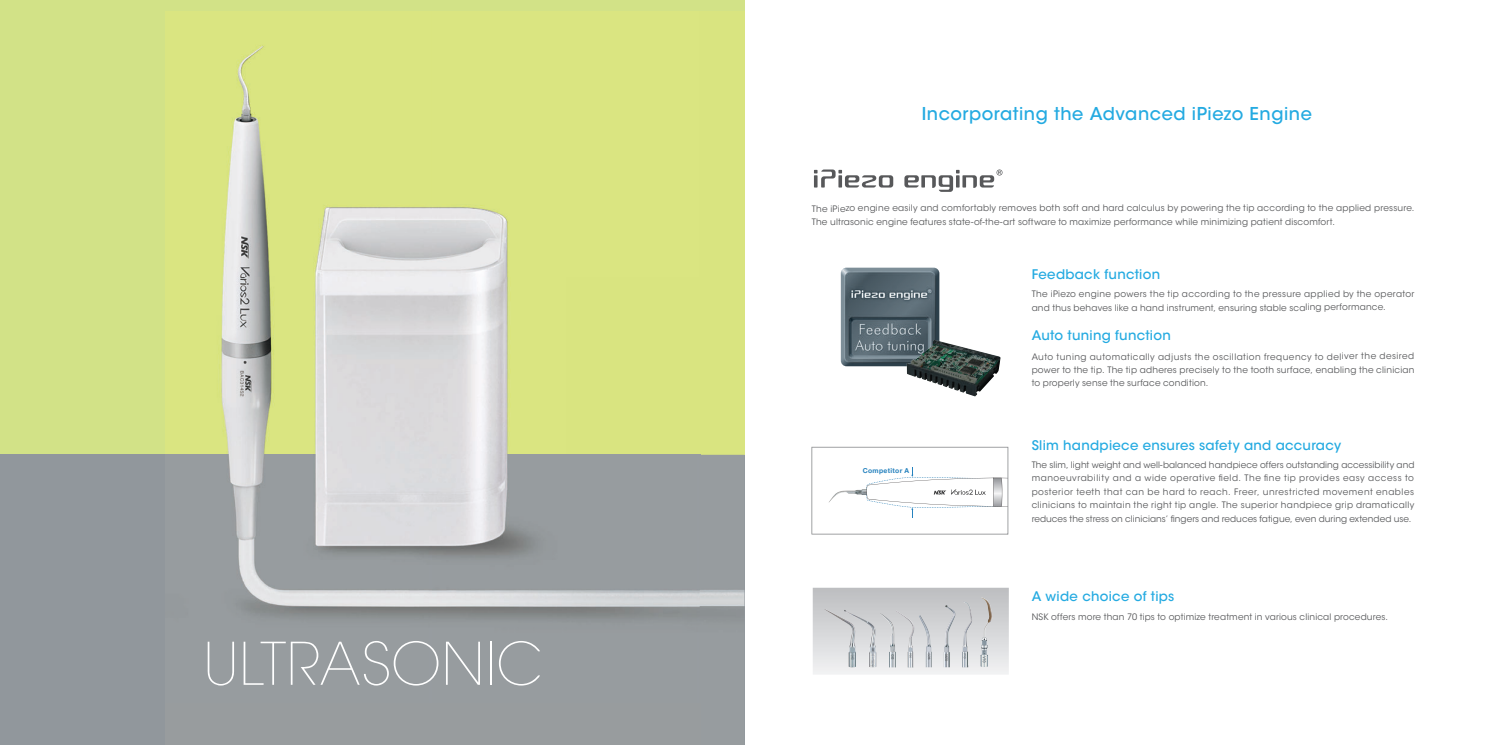
<style>
.page{position:relative;width:1489px;height:745px;background:#fff}
.page>*{position:absolute;margin:0;border:0;box-sizing:border-box;transform-origin:0 0}
.t1{font:200 58.25px "ITC Avant Garde Std";letter-spacing:.01em;color:#fff}
.t2{font:500 17.75px "ITC Avant Garde Std";letter-spacing:.03em;color:#24aae1}
.t3{font:500 13.25px "ITC Avant Garde Std";letter-spacing:.02em;color:#24aae1}
.t4{font:8.88px/13.4px "ITC Avant Garde Std";letter-spacing:.02em;color:#57585a}
.t5{font:700 6.88px "Helvetica Neue";letter-spacing:.045em;color:#2682be}
</style>
<div class="page">
<div style="left:0;top:0;width:744px;height:744px;background:#d2e287"></div>
<div style="left:0;top:454px;width:744px;height:290px;background:#91979c"></div>
<img style="left:217px;top:12px;width:528px;height:732px">
<svg style="left:814px;top:169px;width:79px;height:18px"></svg>
<svg style="left:904px;top:169px;width:98px;height:23px"></svg>
<img style="left:840px;top:267px;width:99px;height:99px">
<img style="left:906px;top:340px;width:94px;height:56px">
<svg style="left:811px;top:446px;width:197px;height:88px"></svg>
<div style="left:812px;top:587px;width:196px;height:87px;background:linear-gradient(to bottom,#bcbdc0,#f0f0f2)"></div>
<img style="left:824px;top:608px;width:32px;height:59px">
<img style="left:880px;top:612px;width:15px;height:55px">
<img style="left:895px;top:610px;width:19px;height:57px">
<img style="left:943px;top:604px;width:12px;height:62px">
<img style="left:918px;top:614px;width:13px;height:52px">
<img style="left:843px;top:609px;width:33px;height:58px">
<img style="left:962px;top:601px;width:10px;height:66px">
<img style="left:980px;top:597px;width:12px;height:60px">
<img style="left:980px;top:636px;width:7px;height:30px">
<h1 class="t1" style="left:203px;top:629px;width:340px">ULTRASONIC</h1>
<h2 class="t2" style="left:921px;top:103px;width:391px">Incorporating the Advanced iPiezo Engine</h2>
<p class="t4" style="left:811px;top:201px;width:604px">The iPiezo engine easily and comfortably removes both soft and hard calculus by powering the tip according to the applied pressure.<br>The ultrasonic engine features state-of-the-art software to maximize performance while minimizing patient discomfort.</p>
<h3 class="t3" style="left:1031px;top:266px;width:130px">Feedback function</h3>
<p class="t4" style="left:1031px;top:287px;width:384px">The iPiezo engine powers the tip according to the pressure applied by the operator and thus behaves like a hand instrument, ensuring stable scaling performance.</p>
<h3 class="t3" style="left:1031px;top:327px;width:141px">Auto tuning function</h3>
<p class="t4" style="left:1031px;top:349px;width:384px;text-align:justify">Auto tuning automatically adjusts the oscillation frequency to deliver the desired power to the tip. The tip adheres precisely to the tooth surface, enabling the clinician to properly sense the surface condition.</p>
<h3 class="t3" style="left:1031px;top:436px;width:311px">Slim handpiece ensures safety and accuracy</h3>
<p class="t5" style="left:862px;top:464px;width:48px">Competitor A</p>
<p class="t4" style="left:1031px;top:458px;width:384px;text-align:justify">The slim, light weight and well-balanced handpiece offers outstanding accessibility and manoeuvrability and a wide operative field. The fine tip provides easy access to posterior teeth that can be hard to reach. Freer, unrestricted movement enables clinicians to maintain the right tip angle. The superior handpiece grip dramatically reduces the stress on clinicians’ fingers and reduces fatigue, even during extended use.</p>
<h3 class="t3" style="left:1031px;top:588px;width:144px">A wide choice of tips</h3>
<p class="t4" style="left:1031px;top:609px;width:358px">NSK offers more than 70 tips to optimize treatment in various clinical procedures.</p>
</div>
